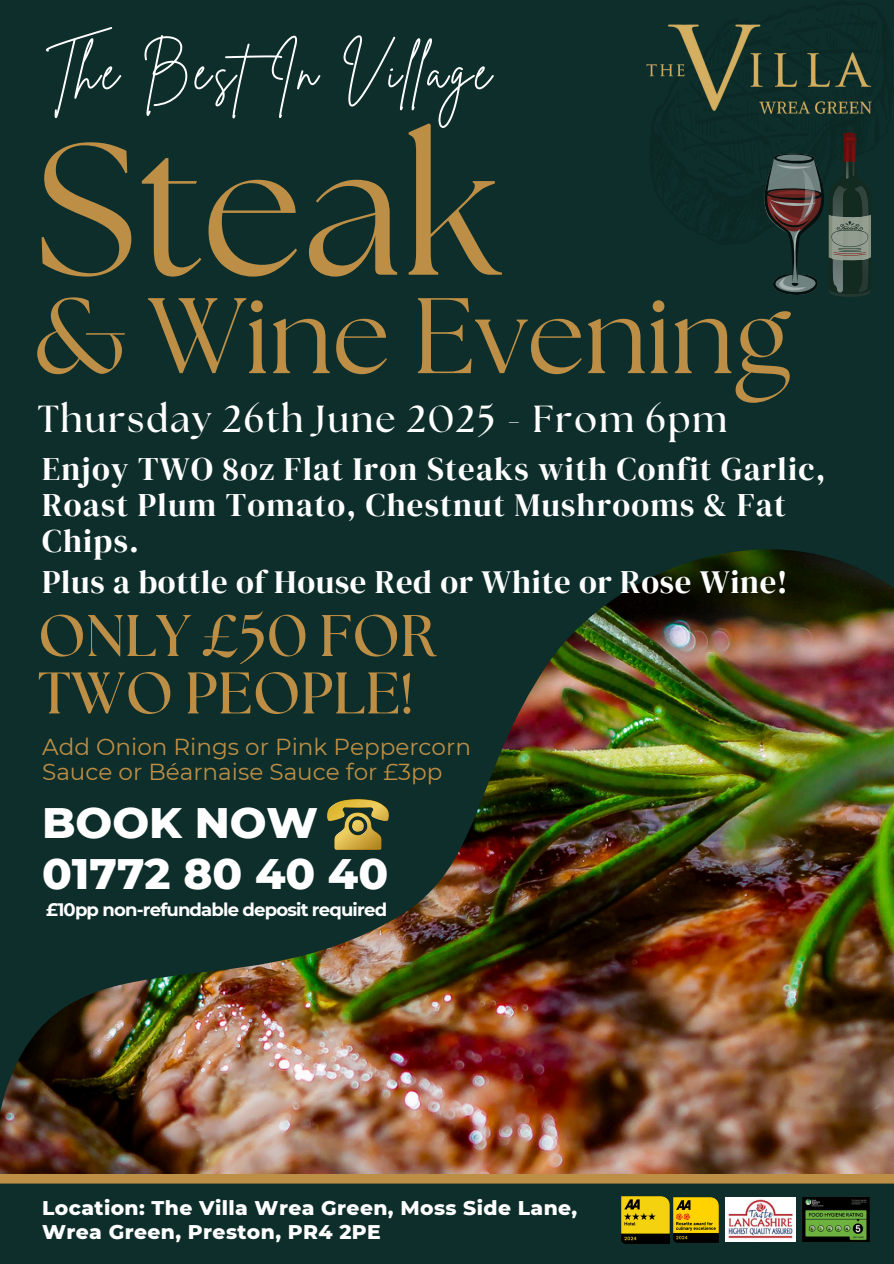
<style>
.page{position:relative;width:894px;height:1264px;background:#fff}
.page>*{position:absolute;margin:0;border:0;box-sizing:border-box;transform-origin:0 0}
.t1{font:187.2px "The Seasons";color:#bc8e46}
.t2{font:107.1px "The Seasons";color:#bc8e46}
.t3{font:700 58.5px/57.4px "The Seasons";color:#bc8e46}
.t4{font:51px "Brittany Signature";letter-spacing:.075em;color:#fff}
.t5{font:800 43.5px/51.8px "Montserrat";color:#fff}
.t6{font:700 37.65px "The Seasons";letter-spacing:.055em;color:#fff}
.t7{font:32.55px/36px "DM Serif Display";letter-spacing:.04em;color:#fff}
.t8{font:32.55px "DM Serif Display";letter-spacing:.02em;color:#fff}
.t9{font:23.1px/26px "Montserrat";color:#bc8e46}
.t10{font:800 20.25px "Montserrat";letter-spacing:.02em;color:#fff}
.t11{font:700 18px "Montserrat";letter-spacing:-.045em;color:#fff}
</style>
<div class="page">
<div style="left:0;top:0;width:893px;height:1263px;background:#0d2e2a"></div>
<img style="left:0;top:549px;width:893px;height:625px">
<svg style="left:764px;top:132px;width:106px;height:165px"></svg>
<svg style="left:0;top:1174px;width:893px;height:70px"></svg>
<img style="left:621px;top:1196px;width:47px;height:47px">
<img style="left:673px;top:1197px;width:45px;height:45px">
<img style="left:725px;top:1197px;width:70px;height:44px">
<img style="left:802px;top:1197px;width:67px;height:44px">
<img style="left:646px;top:24px;width:226px;height:90px">
<img style="left:328px;top:800px;width:60px;height:49px">
<p class="t4" style="left:46px;top:38px;width:446px">The BestIn Village</p>
<h2 class="t1" style="left:34px;top:125px;width:468px">Steak</h2>
<h6 class="t2" style="left:34px;top:287px;width:757px">&amp; Wine Evening</h6>
<p class="t6" style="left:38px;top:402px;width:690px">Thursday 26th June 2025 - From 6pm</p>
<p class="t7" style="left:42px;top:450px;width:784px">Enjoy TWO 8oz Flat Iron Steaks with Confit Garlic,<br>Roast Plum Tomato, Chestnut Mushrooms &amp; Fat<br>Chips.</p>
<h3 class="t8" style="left:42px;top:559px;width:747px">Plus a bottle of House Red or White or Rose Wine!</h3>
<h5 class="t3" style="left:38px;top:609px;width:400px">ONLY £50 FOR<br>TWO PEOPLE!</h5>
<p class="t9" style="left:42px;top:733px;width:430px">Add Onion Rings or Pink Peppercorn<br>Sauce or Béarnaise Sauce for £3pp</p>
<p class="t5" style="left:42px;top:796px;width:347px">BOOK NOW<br>01772 80 40 40</p>
<p class="t11" style="left:46px;top:898px;width:342px">£10pp non-refundable deposit required</p>
<p class="t10" style="left:42px;top:1195px;width:536px">Location: The Villa Wrea Green, Moss Side Lane,</p>
<p class="t10" style="left:42px;top:1219px;width:340px">Wrea Green, Preston, PR4 2PE</p>
</div>
